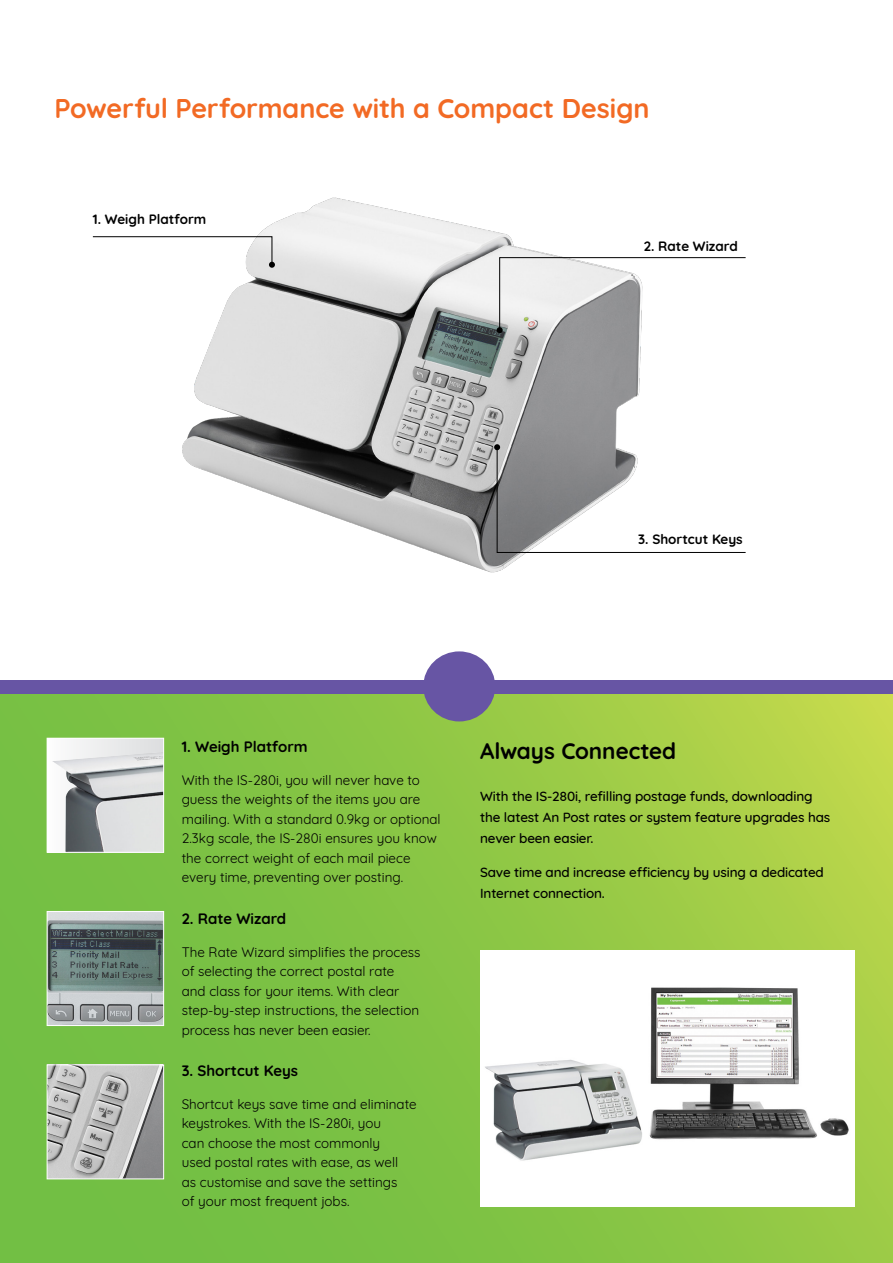
<style>
.page{position:relative;width:893px;height:1263px;background:#fff}
.page>*{position:absolute;margin:0;border:0;box-sizing:border-box;transform-origin:0 0}
.sub-head{font:700 27px "Quicksand";letter-spacing:-.005em;color:#f26a24}
.sub-head-2{font:700 22.5px "Quicksand";color:#000}
.t1{font:700 15px "Quicksand";color:#000}
.t2{font:13.5px/19.5px "Quicksand";color:#000}
.quote-source{font:500 13.5px/21px "Quicksand";letter-spacing:-.01em;color:#000}
.Features-Call_out{font:700 13.5px "Quicksand";color:#000}
</style>
<div class="page">
<img style="left:182px;top:197px;width:459px;height:376px">
<svg style="left:0;top:694px;width:893px;height:569px"></svg>
<svg style="left:92px;top:236px;width:183px;height:32px"></svg>
<svg style="left:497px;top:257px;width:249px;height:76px"></svg>
<svg style="left:494px;top:444px;width:252px;height:109px"></svg>
<div style="left:0;top:680px;width:893px;height:14px;background:#6755a4"></div>
<div style="left:423px;top:651px;width:72px;height:70px;background:#6755a4;border-radius:50%"></div>
<div style="left:47px;top:738px;width:117px;height:114px;background:linear-gradient(to right,#fdfdfd,#dcddde)"></div>
<img style="left:52px;top:752px;width:110px;height:99px">
<div style="left:47px;top:738px;width:117px;height:115px;border:1px solid #fff"></div>
<img style="left:49px;top:913px;width:113px;height:111px">
<div style="left:47px;top:911px;width:117px;height:115px;border:1px solid #fff"></div>
<img style="left:49px;top:1066px;width:113px;height:111px">
<div style="left:47px;top:1064px;width:117px;height:115px;border:1px solid #fff"></div>
<div style="left:480px;top:950px;width:374px;height:257px;background:#fff"></div>
<img style="left:485px;top:987px;width:364px;height:174px">
<p class="sub-head" style="left:55px;top:86px;width:596px">Powerful Performance with a Compact Design</p>
<p class="Features-Call_out" style="left:93px;top:208px;width:115px">1. Weigh Platform</p>
<p class="Features-Call_out" style="left:644px;top:235px;width:96px">2. Rate Wizard</p>
<p class="Features-Call_out" style="left:638px;top:528px;width:106px">3. Shortcut Keys</p>
<p class="t1" style="left:182px;top:734px;width:128px">1. Weigh Platform</p>
<p class="t2" style="left:182px;top:769px;width:260px">With the IS-280i, you will never have to guess the weights of the items you are mailing. With a standard 0.9kg or optional 2.3kg scale, the IS-280i ensures you know the correct weight of each mail piece every time, preventing over posting.</p>
<p class="t1" style="left:182px;top:906px;width:106px">2. Rate Wizard</p>
<p class="t2" style="left:182px;top:941px;width:240px">The Rate Wizard simplifies the process of selecting the correct postal rate and class for your items. With clear step-by-step instructions, the selection process has never been easier.</p>
<p class="t1" style="left:182px;top:1058px;width:118px">3. Shortcut Keys</p>
<p class="t2" style="left:182px;top:1093px;width:236px">Shortcut keys save time and eliminate keystrokes. With the IS-280i, you<br>can choose the most commonly<br>used postal rates with ease, as well<br>as customise and save the settings<br>of your most frequent jobs.</p>
<p class="sub-head-2" style="left:480px;top:733px;width:198px">Always Connected</p>
<p class="quote-source" style="left:480px;top:784px;width:352px">With the IS-280i, refilling postage funds, downloading the latest An Post rates or system feature upgrades has never been easier.</p>
<p class="quote-source" style="left:480px;top:861px;width:345px">Save time and increase efficiency by using a dedicated<br>Internet connection.</p>
</div>
